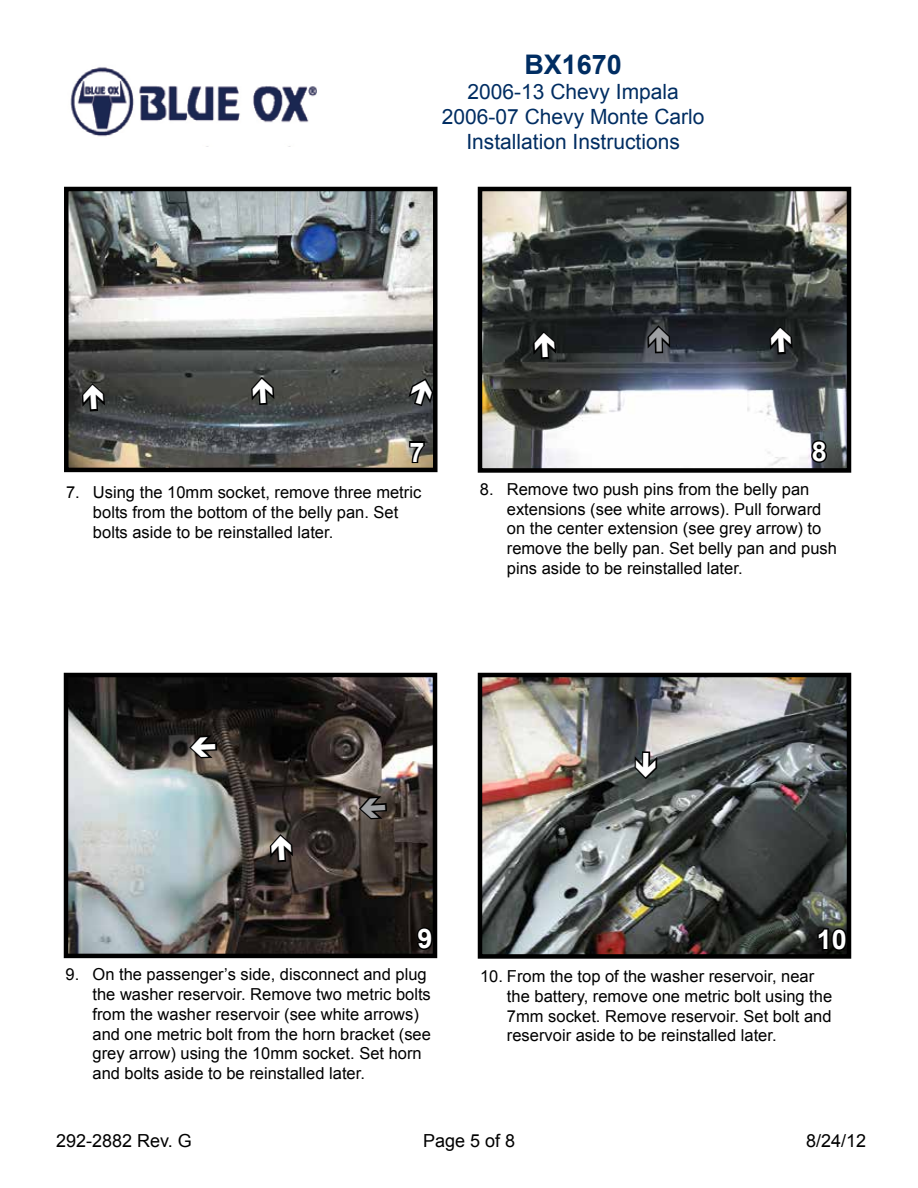
<style>
.page{position:relative;width:918px;height:1188px;background:#fff}
.page>*{position:absolute;margin:0;border:0;box-sizing:border-box;transform-origin:0 0}
.t1{font:700 27px "Arial";color:#002d62}
.t2{font:700 27px "Arial";color:#fff}
.t3{font:21px/25.2px "Arial";color:#002d62;text-align:center}
.t4{font:18px "Arial";color:#000}
.t5{font:16.5px/19.8px "Arial";color:#000}
</style>
<div class="page">
<img style="left:70px;top:67px;width:247px;height:80px">
<img style="left:69px;top:192px;width:364px;height:275px">
<div style="left:64px;top:187px;width:374px;height:285px;border:4px solid #000"></div>
<img style="left:483px;top:678px;width:363px;height:276px">
<div style="left:478px;top:673px;width:373px;height:286px;border:4px solid #000"></div>
<img style="left:69px;top:678px;width:363px;height:275px">
<div style="left:64px;top:673px;width:373px;height:285px;border:4px solid #000"></div>
<svg style="left:415px;top:925px;width:20px;height:27px"></svg>
<svg style="left:816px;top:926px;width:33px;height:27px"></svg>
<svg style="left:408px;top:439px;width:18px;height:26px"></svg>
<img style="left:483px;top:192px;width:363px;height:276px">
<div style="left:478px;top:187px;width:373px;height:286px;border:4px solid #000"></div>
<svg style="left:809px;top:438px;width:20px;height:27px"></svg>
<svg style="left:357px;top:794px;width:32px;height:27px"></svg>
<svg style="left:187px;top:733px;width:32px;height:28px"></svg>
<svg style="left:268px;top:832px;width:27px;height:32px"></svg>
<svg style="left:632px;top:750px;width:28px;height:31px"></svg>
<svg style="left:80px;top:381px;width:27px;height:32px"></svg>
<svg style="left:249px;top:375px;width:27px;height:32px"></svg>
<svg style="left:406px;top:376px;width:30px;height:32px"></svg>
<svg style="left:531px;top:329px;width:27px;height:32px"></svg>
<svg style="left:645px;top:323px;width:28px;height:32px"></svg>
<svg style="left:767px;top:324px;width:28px;height:32px"></svg>
<h1 class="t1" style="left:524px;top:46px;width:99px">BX1670</h1>
<p class="t3" style="left:442px;top:79px;width:264px">2006-13 Chevy Impala<br>2006-07 Chevy Monte Carlo<br>Installation Instructions</p>
<h1 class="t2" style="left:812px;top:434px;width:17px">8</h1>
<h1 class="t2" style="left:409px;top:434px;width:17px">7</h1>
<p class="t5" style="left:93px;top:482px;width:330px;text-indent:-27px">7. Using the 10mm socket, remove three metric bolts from the bottom of the belly pan. Set bolts aside to be reinstalled later.</p>
<p class="t5" style="left:507px;top:479px;width:332px;text-indent:-27px">8. Remove two push pins from the belly pan extensions (see white arrows). Pull forward on the center extension (see grey arrow) to remove the belly pan. Set belly pan and push pins aside to be reinstalled later.</p>
<h1 class="t2" style="left:417px;top:921px;width:17px">9</h1>
<h1 class="t2" style="left:817px;top:922px;width:32px">10</h1>
<p class="t5" style="left:507px;top:966px;width:327px;text-indent:-27px">10. From the top of the washer reservoir, near the battery, remove one metric bolt using the 7mm socket. Remove reservoir. Set bolt and reservoir aside to be reinstalled later.</p>
<p class="t5" style="left:93px;top:965px;width:340px;text-indent:-27px">9. On the passenger’s side, disconnect and plug the washer reservoir. Remove two metric bolts from the washer reservoir (see white arrows) and one metric bolt from the horn bracket (see grey arrow) using the 10mm socket. Set horn and bolts aside to be reinstalled later.</p>
<p class="t4" style="left:56px;top:1129px;width:137px">292-2882 Rev. G</p>
<p class="t4" style="left:423px;top:1129px;width:94px">Page 5 of 8</p>
<p class="t4" style="left:806px;top:1129px;width:62px">8/24/12</p>
</div>
